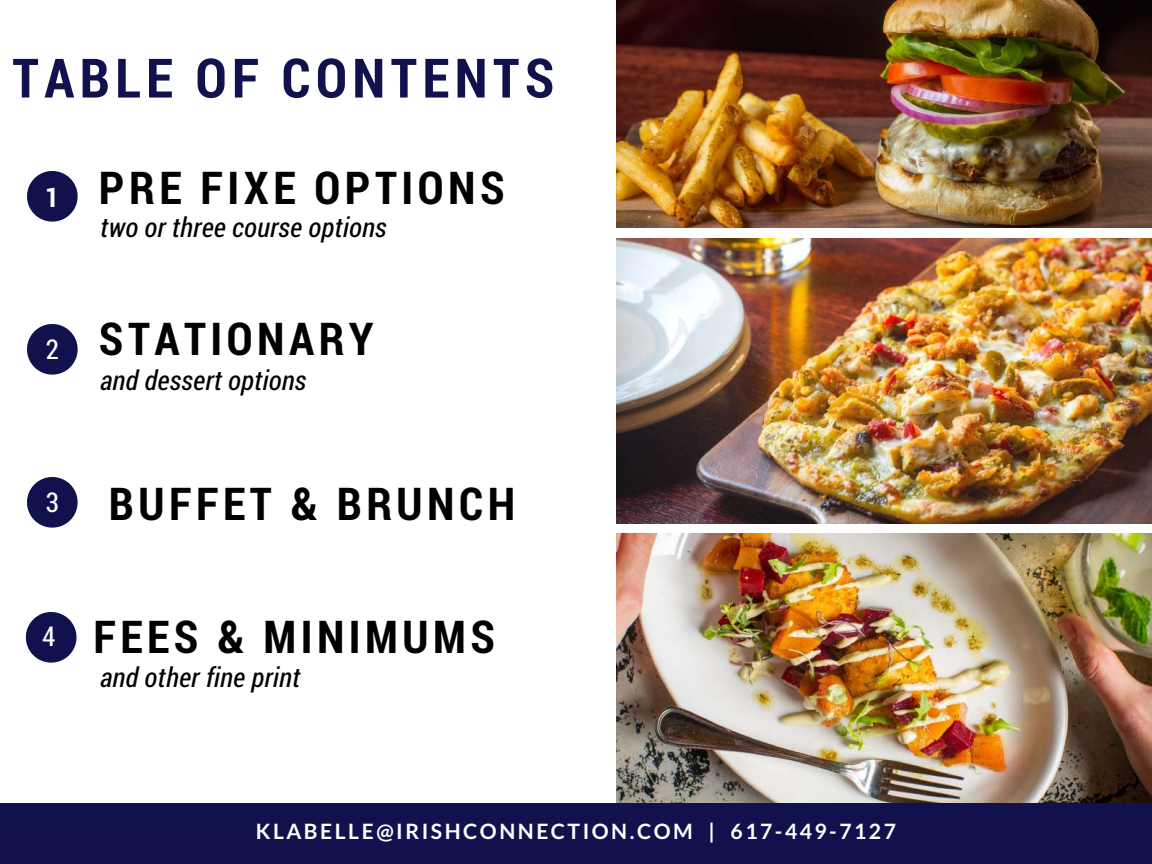
<style>
.page{position:relative;width:1152px;height:864px;background:#fff}
.page>*{position:absolute;margin:0;border:0;box-sizing:border-box;transform-origin:0 0}
.t1{font:700 54.3px "Roboto Condensed";letter-spacing:.1em;color:#11114d}
.t2{font:700 45.3px "Roboto Condensed";letter-spacing:.1em;color:#000}
.t3{font:27.3px "Roboto Condensed";color:#fff}
.t4{font:700 27.3px "Roboto Condensed";color:#fff}
.t5{font:italic 27.15px "Roboto Condensed";letter-spacing:.01em;color:#000}
.t6{font:700 21.15px "Lato";letter-spacing:.12em;color:#fff}
</style>
<div class="page">
<svg style="left:27px;top:171px;width:51px;height:51px"></svg>
<img style="left:616px;top:0;width:536px;height:227px">
<img style="left:616px;top:238px;width:536px;height:285px">
<img style="left:616px;top:533px;width:536px;height:270px">
<svg style="left:27px;top:324px;width:51px;height:51px"></svg>
<svg style="left:27px;top:477px;width:51px;height:51px"></svg>
<div style="left:0;top:803px;width:1152px;height:61px;background:#11114d"></div>
<svg style="left:26px;top:612px;width:50px;height:51px"></svg>
<h1 class="t1" style="left:12px;top:41px;width:543px">TABLE OF CONTENTS</h1>
<p class="t4" style="left:46px;top:179px;width:15px">1</p>
<p class="t3" style="left:46px;top:331px;width:15px">2</p>
<p class="t3" style="left:46px;top:484px;width:15px">3</p>
<h2 class="t2" style="left:99px;top:156px;width:407px">PRE FIXE OPTIONS</h2>
<p class="t5" style="left:100px;top:209px;width:288px">two or three course options</p>
<h2 class="t2" style="left:99px;top:307px;width:276px">STATIONARY</h2>
<p class="t5" style="left:100px;top:362px;width:208px">and dessert options</p>
<h2 class="t2" style="left:109px;top:473px;width:408px">BUFFET &amp; BRUNCH</h2>
<p class="t3" style="left:42px;top:618px;width:15px">4</p>
<h2 class="t2" style="left:93px;top:605px;width:403px">FEES &amp; MINIMUMS</h2>
<p class="t5" style="left:100px;top:659px;width:202px">and other fine print</p>
<p class="t6" style="left:256px;top:818px;width:642px">KLABELLE@IRISHCONNECTION.COM | 617-449-7127</p>
</div>
